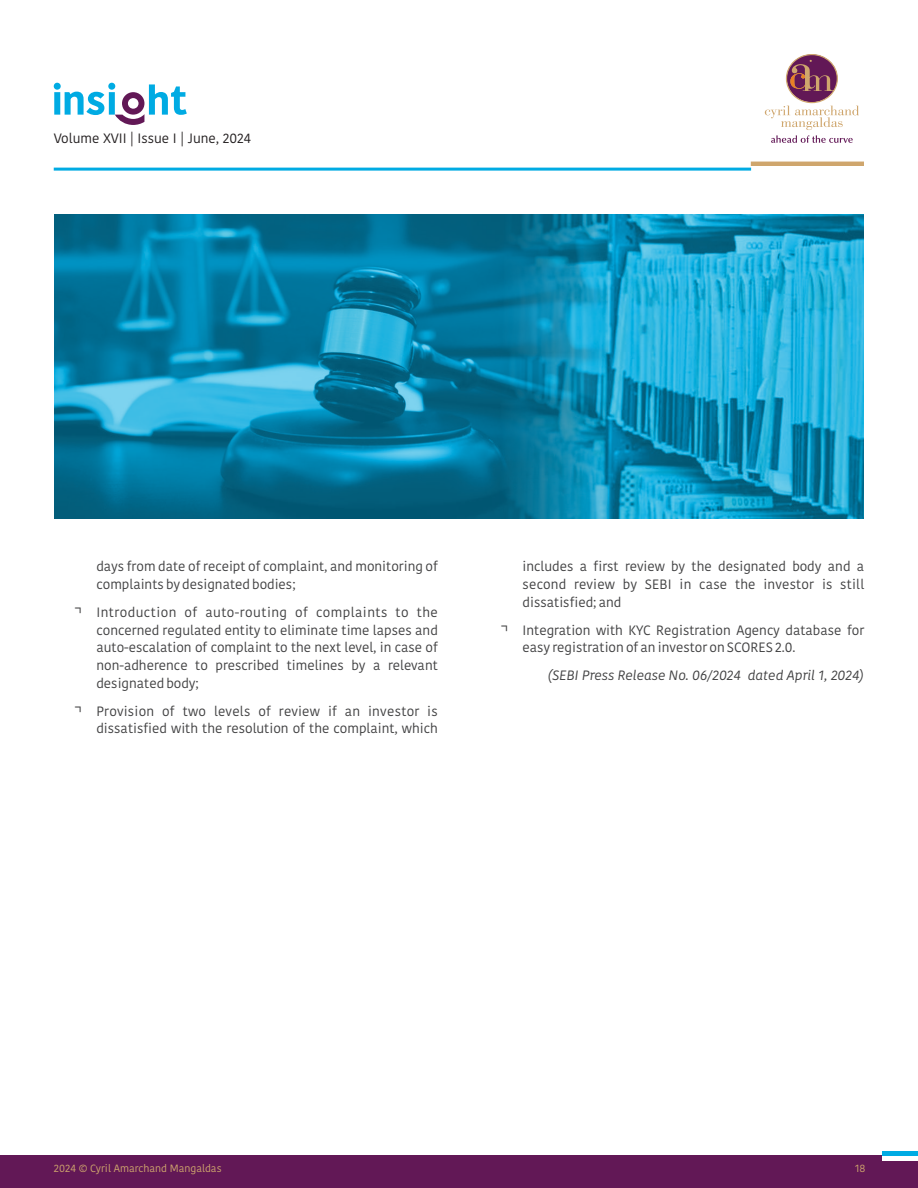
<style>
.page{position:relative;width:918px;height:1188px;background:#fff}
.page>*{position:absolute;margin:0;border:0;box-sizing:border-box;transform-origin:0 0}
.t1{font:13.5px/17.9px "Kohinoor";color:#404041}
.t2{font:italic 13.5px "Kohinoor";color:#404041}
.t3{font:13.5px "Kohinoor";color:#231f20}
.t4{font:10.5px "Kohinoor";color:#cfa66d}
</style>
<div class="page">
<div style="left:0;top:1156px;width:918px;height:32px;background:#621856"></div>
<div style="left:882px;top:1151px;width:36px;height:5px;background:#00abe3"></div>
<div style="left:882px;top:1156px;width:36px;height:5px;background:#fff"></div>
<hr style="left:54px;top:168px;width:697px;height:3px;background:#00abe3">
<hr style="left:751px;top:162px;width:113px;height:4px;background:#cfa66d">
<svg style="left:765px;top:54px;width:94px;height:89px"></svg>
<svg style="left:54px;top:83px;width:133px;height:42px"></svg>
<div style="left:55px;top:214px;width:808px;height:304px;background:#00abe3;opacity:.5"></div>
<p class="t3" style="left:54px;top:133px;width:199px">Volume XVII | Issue I | June, 2024</p>
<p class="t1" style="left:96px;top:559px;width:343px">days from date of receipt of complaint, and monitoring of complaints by designated bodies;</p>
<p class="t1" style="left:96px;top:604px;width:343px;text-align:justify;text-indent:-21px">• Introduction of auto-routing of complaints to the concerned regulated entity to eliminate time lapses and auto-escalation of complaint to the next level, in case of non-adherence to prescribed timelines by a relevant designated body;</p>
<p class="t1" style="left:75px;top:703px;width:364px;text-align:right">• Provision of two levels of review if an investor is dissatisfied with the resolution of the complaint, which</p>
<p class="t1" style="left:523px;top:559px;width:343px;text-align:justify">includes a first review by the designated body and a second review by SEBI in case the investor is still dissatisfied; and</p>
<p class="t1" style="left:523px;top:622px;width:343px;text-indent:-21px">• Integration with KYC Registration Agency database for easy registration of an investor on SCORES 2.0.</p>
<p class="t2" style="left:548px;top:670px;width:318px">(SEBI Press Release No. 06/2024 dated April 1, 2024)</p>
<p class="t4" style="left:54px;top:1165px;width:169px">2024 © Cyril Amarchand Mangaldas</p>
<p class="t4" style="left:855px;top:1164px;width:12px">18</p>
</div>
